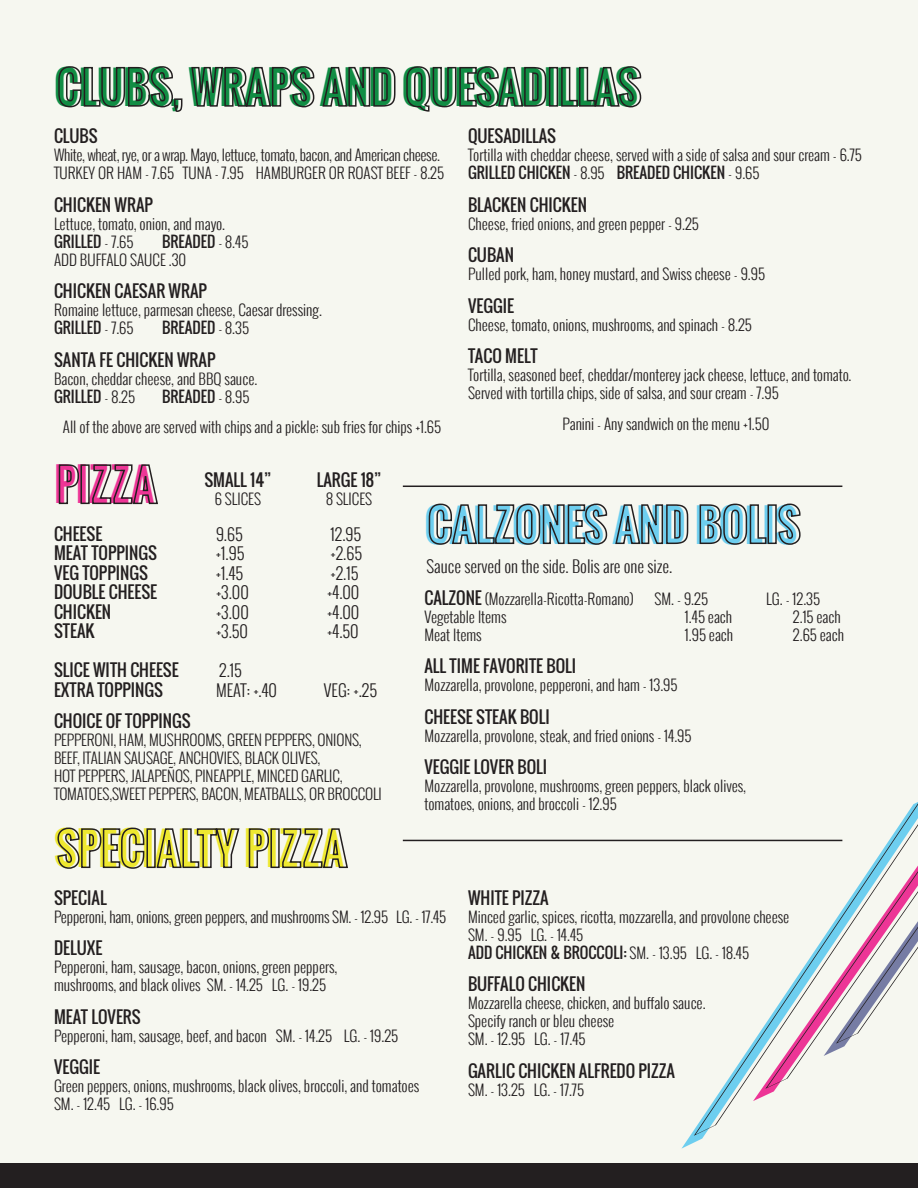
<style>
.page{position:relative;width:918px;height:1188px;background:#f6f7f0}
.page>*{position:absolute;margin:0;border:0;box-sizing:border-box;transform-origin:0 0}
.t1{font:700 43.5px "Oswald";color:#118d44}
.t2{font:700 43.5px "Oswald";color:#6dceef}
.t3{font:700 43.5px "Oswald";color:#eee830}
.t4{font:700 43.5px "Oswald";color:#ed3596}
.t5{font:16.5px "Oswald";color:#231f20}
.t6{font:300 16.5px "Oswald";color:#231f20}
.t7{font:300 15px/18px "Oswald";color:#231f20}
.t8{font:15px "Oswald";color:#231f20}
.t9{font:300 15px "Oswald";letter-spacing:-.02em;color:#231f20}
.s1{font-weight:300}
.s2{font-weight:400;font-size:16.5px}
</style>
<div class="page">
<svg style="left:58px;top:66px;width:125px;height:46px"></svg>
<svg style="left:191px;top:66px;width:124px;height:42px"></svg>
<svg style="left:322px;top:66px;width:74px;height:41px"></svg>
<svg style="left:406px;top:66px;width:141px;height:46px"></svg>
<div style="left:549px;top:67px;width:9px;height:40px;border:2px solid #231f20"></div>
<svg style="left:561px;top:66px;width:81px;height:42px"></svg>
<svg style="left:58px;top:464px;width:21px;height:41px"></svg>
<div style="left:80px;top:464px;width:10px;height:40px;border:2px solid #231f20"></div>
<svg style="left:92px;top:464px;width:66px;height:41px"></svg>
<svg style="left:57px;top:827px;width:88px;height:42px"></svg>
<div style="left:146px;top:828px;width:10px;height:40px;border:2px solid #231f20"></div>
<svg style="left:156px;top:828px;width:84px;height:41px"></svg>
<svg style="left:248px;top:828px;width:21px;height:41px"></svg>
<div style="left:270px;top:828px;width:10px;height:40px;border:2px solid #231f20"></div>
<svg style="left:282px;top:828px;width:66px;height:41px"></svg>
<svg style="left:428px;top:503px;width:180px;height:42px"></svg>
<svg style="left:615px;top:504px;width:74px;height:41px"></svg>
<svg style="left:699px;top:503px;width:68px;height:42px"></svg>
<div style="left:768px;top:504px;width:9px;height:40px;border:2px solid #231f20"></div>
<svg style="left:778px;top:503px;width:23px;height:42px"></svg>
<hr style="left:403px;top:486px;width:439px;height:1px;background:#231f20">
<hr style="left:403px;top:840px;width:439px;height:1px;background:#231f20">
<div style="left:0;top:1163px;width:918px;height:25px;background:#231f20"></div>
<svg style="left:680px;top:839px;width:73px;height:303px"></svg>
<svg style="left:753px;top:802px;width:165px;height:299px"></svg>
<p class="t1" style="left:54px;top:55px;width:585px">CLUBS, WRAPS AND QUESADILLAS</p>
<p class="t5" style="left:54px;top:124px;width:45px">CLUBS</p>
<p class="t9" style="left:54px;top:144px;width:388px">White, wheat, rye, or a wrap. Mayo, lettuce, tomato, bacon, and American cheese.</p>
<p class="t7" style="left:54px;top:164px;width:392px">TURKEY OR HAM - 7.65 TUNA - 7.95 HAMBURGER OR ROAST BEEF - 8.25</p>
<p class="t5" style="left:54px;top:192px;width:100px">CHICKEN WRAP</p>
<p class="t7" style="left:54px;top:214px;width:173px">Lettuce, tomato, onion, and mayo.</p>
<p class="t8" style="left:54px;top:230px;width:81px">GRILLED <span class="s1">- 7.65</span></p>
<p class="t8" style="left:162px;top:230px;width:88px">BREADED <span class="s1">- 8.45</span></p>
<p class="t7" style="left:54px;top:250px;width:134px">ADD BUFFALO SAUCE .30</p>
<p class="t5" style="left:54px;top:279px;width:155px">CHICKEN CAESAR WRAP</p>
<p class="t7" style="left:54px;top:301px;width:269px">Romaine lettuce, parmesan cheese, Caesar dressing.</p>
<p class="t8" style="left:54px;top:316px;width:81px">GRILLED <span class="s1">- 7.65</span></p>
<p class="t8" style="left:162px;top:316px;width:88px">BREADED <span class="s1">- 8.35</span></p>
<p class="t5" style="left:54px;top:347px;width:163px">SANTA FE CHICKEN WRAP</p>
<p class="t7" style="left:54px;top:369px;width:205px">Bacon, cheddar cheese, and BBQ sauce.</p>
<p class="t8" style="left:54px;top:385px;width:83px">GRILLED <span class="s1">- 8.25</span></p>
<p class="t8" style="left:162px;top:385px;width:89px">BREADED <span class="s1">- 8.95</span></p>
<p class="t7" style="left:63px;top:417px;width:380px">All of the above are served with chips and a pickle; sub fries for chips +1.65</p>
<p class="t5" style="left:468px;top:124px;width:90px">QUESADILLAS</p>
<p class="t7" style="left:468px;top:146px;width:395px">Tortilla with cheddar cheese, served with a side of salsa and sour cream - 6.75</p>
<p class="t8" style="left:468px;top:162px;width:293px">GRILLED CHICKEN <span class="s1">- 8.95</span> BREADED CHICKEN <span class="s1">- 9.65</span></p>
<p class="t5" style="left:468px;top:192px;width:121px">BLACKEN CHICKEN</p>
<p class="t7" style="left:468px;top:214px;width:232px">Cheese, fried onions, and green pepper - 9.25</p>
<p class="t5" style="left:468px;top:243px;width:48px">CUBAN</p>
<p class="t7" style="left:468px;top:265px;width:299px">Pulled pork, ham, honey mustard, and Swiss cheese - 9.95</p>
<p class="t5" style="left:468px;top:293px;width:47px">VEGGIE</p>
<p class="t7" style="left:468px;top:315px;width:285px">Cheese, tomato, onions, mushrooms, and spinach - 8.25</p>
<p class="t5" style="left:468px;top:343px;width:71px">TACO MELT</p>
<p class="t7" style="left:468px;top:366px;width:385px">Tortilla, seasoned beef, cheddar/monterey jack cheese, lettuce, and tomato.<br>Served with tortilla chips, side of salsa, and sour cream - 7.95</p>
<p class="t7" style="left:563px;top:414px;width:208px">Panini - Any sandwich on the menu +1.50</p>
<p class="t4" style="left:54px;top:452px;width:102px">PIZZA</p>
<p class="t5" style="left:204px;top:467px;width:69px">SMALL 14”</p>
<p class="t7" style="left:215px;top:489px;width:48px">6 SLICES</p>
<p class="t5" style="left:317px;top:467px;width:66px">LARGE 18”</p>
<p class="t7" style="left:326px;top:489px;width:48px">8 SLICES</p>
<p class="t5" style="left:54px;top:521px;width:50px">CHEESE</p>
<p class="t6" style="left:216px;top:522px;width:28px">9.65</p>
<p class="t6" style="left:331px;top:522px;width:32px">12.95</p>
<p class="t5" style="left:54px;top:541px;width:105px">MEAT TOPPINGS</p>
<p class="t6" style="left:216px;top:541px;width:30px">+1.95</p>
<p class="t6" style="left:331px;top:541px;width:33px">+2.65</p>
<p class="t5" style="left:54px;top:560px;width:95px">VEG TOPPINGS</p>
<p class="t6" style="left:216px;top:561px;width:29px">+1.45</p>
<p class="t6" style="left:331px;top:561px;width:29px">+2.15</p>
<p class="t5" style="left:54px;top:580px;width:105px">DOUBLE CHEESE</p>
<p class="t6" style="left:216px;top:580px;width:34px">+3.00</p>
<p class="t6" style="left:327px;top:580px;width:34px">+4.00</p>
<p class="t5" style="left:54px;top:599px;width:59px">CHICKEN</p>
<p class="t6" style="left:216px;top:600px;width:34px">+3.00</p>
<p class="t6" style="left:327px;top:600px;width:34px">+4.00</p>
<p class="t5" style="left:54px;top:619px;width:42px">STEAK</p>
<p class="t6" style="left:216px;top:619px;width:34px">+3.50</p>
<p class="t6" style="left:327px;top:619px;width:33px">+4.50</p>
<p class="t5" style="left:54px;top:658px;width:126px">SLICE WITH CHEESE</p>
<p class="t6" style="left:219px;top:658px;width:24px">2.15</p>
<p class="t5" style="left:54px;top:677px;width:111px">EXTRA TOPPINGS</p>
<p class="t6" style="left:216px;top:678px;width:63px">MEAT: +.40</p>
<p class="t6" style="left:324px;top:678px;width:55px">VEG: +.25</p>
<p class="t5" style="left:54px;top:709px;width:138px">CHOICE OF TOPPINGS</p>
<p class="t7" style="left:54px;top:731px;width:309px">PEPPERONI, HAM, MUSHROOMS, GREEN PEPPERS, ONIONS,</p>
<p class="t7" style="left:54px;top:749px;width:268px">BEEF, ITALIAN SAUSAGE, ANCHOVIES, BLACK OLIVES,</p>
<p class="t7" style="left:54px;top:767px;width:329px">HOT PEPPERS, JALAPEÑOS, PINEAPPLE, MINCED GARLIC,<br>TOMATOES,SWEET PEPPERS, BACON, MEATBALLS, OR BROCCOLI</p>
<p class="t3" style="left:54px;top:816px;width:292px">SPECIALTY PIZZA</p>
<p class="t2" style="left:424px;top:493px;width:374px">CALZONES AND BOLIS</p>
<p class="t6" style="left:427px;top:554px;width:247px">Sauce served on the side. Bolis are one size.</p>
<p class="t7" style="left:424px;top:590px;width:211px"><span class="s2">CALZONE</span> (Mozzarella-Ricotta-Romano)</p>
<p class="t7" style="left:655px;top:590px;width:55px">SM. - 9.25</p>
<p class="t7" style="left:766px;top:590px;width:55px">LG. - 12.35</p>
<p class="t7" style="left:424px;top:608px;width:84px">Vegetable Items</p>
<p class="t7" style="left:685px;top:608px;width:49px">1.45 each</p>
<p class="t7" style="left:793px;top:608px;width:49px">2.15 each</p>
<p class="t7" style="left:424px;top:626px;width:59px">Meat Items</p>
<p class="t7" style="left:685px;top:626px;width:50px">1.95 each</p>
<p class="t7" style="left:793px;top:626px;width:53px">2.65 each</p>
<p class="t5" style="left:424px;top:654px;width:153px">ALL TIME FAVORITE BOLI</p>
<p class="t7" style="left:424px;top:676px;width:255px">Mozzarella, provolone, pepperoni, and ham - 13.95</p>
<p class="t5" style="left:424px;top:704px;width:127px">CHEESE STEAK BOLI</p>
<p class="t7" style="left:424px;top:727px;width:269px">Mozzarella, provolone, steak, and fried onions - 14.95</p>
<p class="t5" style="left:424px;top:755px;width:124px">VEGGIE LOVER BOLI</p>
<p class="t7" style="left:424px;top:777px;width:323px">Mozzarella, provolone, mushrooms, green peppers, black olives,</p>
<p class="t7" style="left:424px;top:795px;width:194px">tomatoes, onions, and broccoli - 12.95</p>
<p class="t5" style="left:54px;top:885px;width:54px">SPECIAL</p>
<p class="t7" style="left:54px;top:907px;width:394px">Pepperoni, ham, onions, green peppers, and mushrooms SM. - 12.95 LG. - 17.45</p>
<p class="t5" style="left:54px;top:936px;width:50px">DELUXE</p>
<p class="t7" style="left:54px;top:958px;width:285px">Pepperoni, ham, sausage, bacon, onions, green peppers,</p>
<p class="t7" style="left:54px;top:976px;width:274px">mushrooms, and black olives SM. - 14.25 LG. - 19.25</p>
<p class="t5" style="left:54px;top:1004px;width:88px">MEAT LOVERS</p>
<p class="t7" style="left:54px;top:1026px;width:346px">Pepperoni, ham, sausage, beef, and bacon SM. - 14.25 LG. - 19.25</p>
<p class="t5" style="left:54px;top:1054px;width:47px">VEGGIE</p>
<p class="t7" style="left:54px;top:1077px;width:367px">Green peppers, onions, mushrooms, black olives, broccoli, and tomatoes</p>
<p class="t7" style="left:54px;top:1095px;width:121px">SM. - 12.45 LG. - 16.95</p>
<p class="t5" style="left:468px;top:885px;width:82px">WHITE PIZZA</p>
<p class="t7" style="left:468px;top:907px;width:323px">Minced garlic, spices, ricotta, mozzarella, and provolone cheese</p>
<p class="t7" style="left:468px;top:925px;width:117px">SM. - 9.95 LG. - 14.45</p>
<p class="t8" style="left:468px;top:941px;width:283px">ADD CHICKEN &amp; BROCCOLI: <span class="s1">SM. - 13.95 LG. - 18.45</span></p>
<p class="t5" style="left:468px;top:972px;width:119px">BUFFALO CHICKEN</p>
<p class="t7" style="left:468px;top:994px;width:239px">Mozzarella cheese, chicken, and buffalo sauce.</p>
<p class="t7" style="left:468px;top:1012px;width:148px">Specify ranch or bleu cheese</p>
<p class="t7" style="left:468px;top:1030px;width:119px">SM. - 12.95 LG. - 17.45</p>
<p class="t5" style="left:468px;top:1058px;width:209px">GARLIC CHICKEN ALFREDO PIZZA</p>
<p class="t7" style="left:468px;top:1080px;width:117px">SM. - 13.25 LG. - 17.75</p>
</div>
